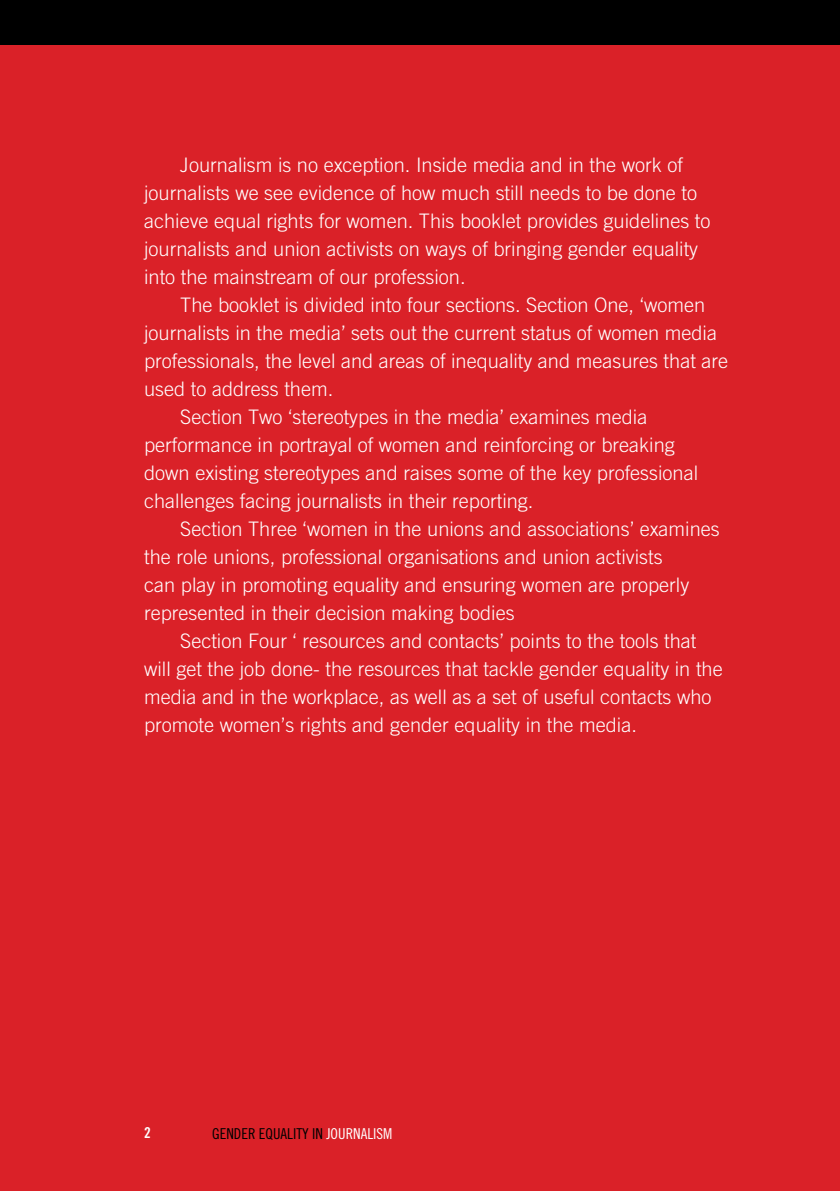
<style>
.page{position:relative;width:840px;height:1191px;background:#fff}
.page>*{position:absolute;margin:0;border:0;box-sizing:border-box;transform-origin:0 0}
.t1{font:300 20px/28px "Trade Gothic";color:#fff}
.t2{font:15px "Trade Gothic Cond Eighteen";color:#000}
.t3{font:15px "Trade Gothic Bold Cond Twenty";color:#fff}
.s1{color:#fff}
</style>
<div class="page">
<div style="left:0;top:0;width:839px;height:1191px;background:#da2128"></div>
<div style="left:0;top:0;width:839px;height:45px;background:#000"></div>
<p class="t1" style="left:144px;top:150px;width:567px;text-indent:36px">Journalism is no exception. Inside media and in the work of journalists we see evidence of how much still needs to be done to achieve equal rights for women. This booklet provides guidelines to journalists and union activists on ways of bringing gender equality into the mainstream of our profession.</p>
<p class="t1" style="left:180px;top:290px;width:526px">The booklet is divided into four sections. Section One, ‘women</p>
<p class="t1" style="left:144px;top:318px;width:574px">journalists in the media’ sets out the current status of women media</p>
<p class="t1" style="left:144px;top:346px;width:585px">professionals, the level and areas of inequality and measures that are</p>
<p class="t1" style="left:144px;top:374px;width:190px">used to address them.</p>
<p class="t1" style="left:180px;top:402px;width:468px">Section Two ‘stereotypes in the media’ examines media</p>
<p class="t1" style="left:144px;top:430px;width:532px">performance in portrayal of women and reinforcing or breaking</p>
<p class="t1" style="left:144px;top:458px;width:555px">down existing stereotypes and raises some of the key professional</p>
<p class="t1" style="left:144px;top:486px;width:390px">challenges facing journalists in their reporting.</p>
<p class="t1" style="left:180px;top:514px;width:540px">Section Three ‘women in the unions and associations’ examines</p>
<p class="t1" style="left:144px;top:542px;width:519px">the role unions, professional organisations and union activists</p>
<p class="t1" style="left:144px;top:570px;width:546px">can play in promoting equality and ensuring women are properly</p>
<p class="t1" style="left:144px;top:598px;width:372px">represented in their decision making bodies</p>
<p class="t1" style="left:180px;top:626px;width:517px">Section Four ‘ resources and contacts’ points to the tools that</p>
<p class="t1" style="left:144px;top:654px;width:579px">will get the job done- the resources that tackle gender equality in the</p>
<p class="t1" style="left:144px;top:682px;width:568px">media and in the workplace, as well as a set of useful contacts who</p>
<p class="t1" style="left:144px;top:710px;width:494px">promote women’s rights and gender equality in the media.</p>
<p class="t3" style="left:144px;top:1123px;width:8px">2</p>
<p class="t2" style="left:212px;top:1124px;width:180px">GENDER EQUALITY IN <span class="s1">JOURNALISM</span></p>
</div>
